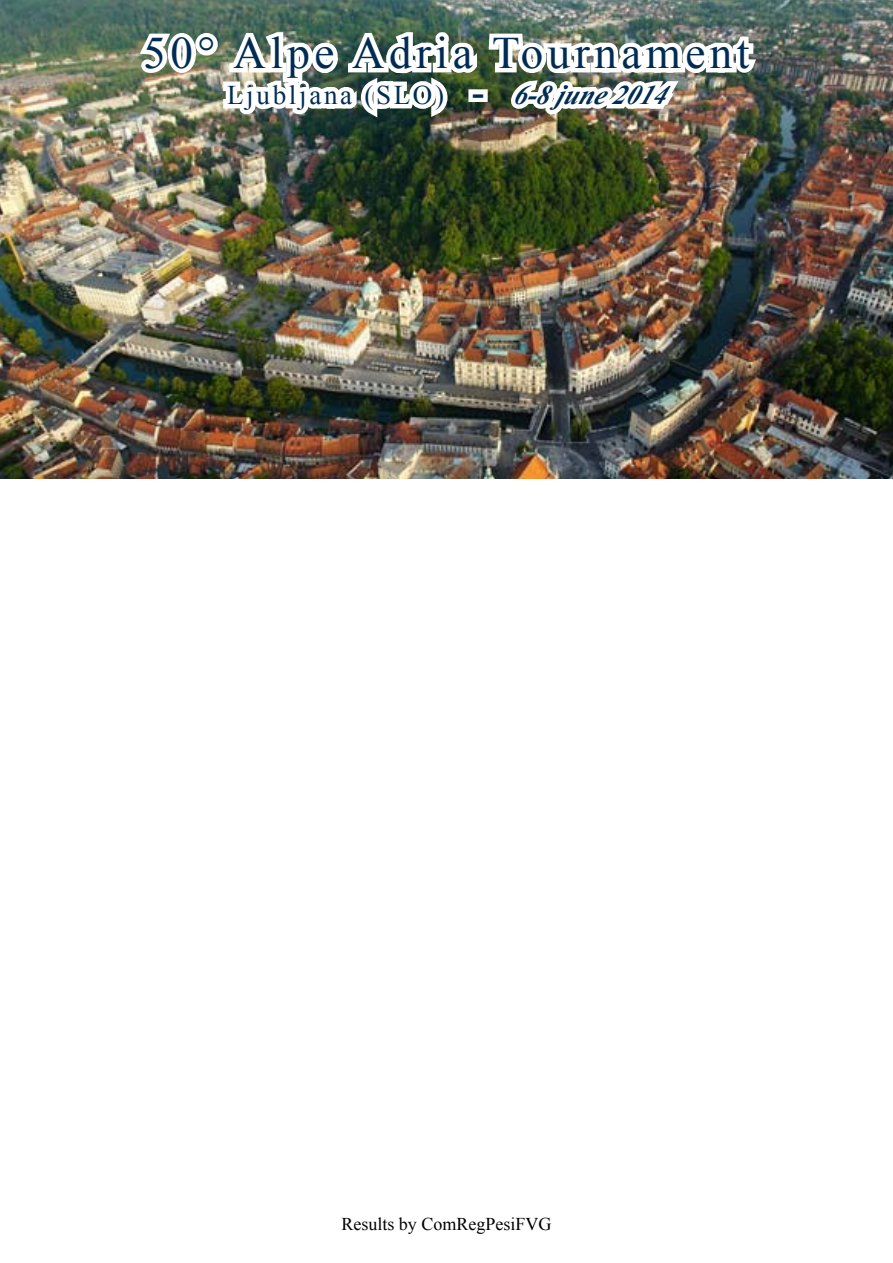
<style>
.page{position:relative;width:893px;height:1263px;background:#fff}
.page>*{position:absolute;margin:0;border:0;box-sizing:border-box;transform-origin:0 0}
.t1{font:45px "Times New Roman";letter-spacing:.1em;color:#002c53}
.t2{font:27px "Times New Roman";letter-spacing:.1em;color:#002c53}
.t3{font:18px "Times New Roman";color:#000}
.s1{font-weight:700;font-size:36px}
.s2{font-weight:700;font-style:italic}
</style>
<div class="page">
<img style="left:0;top:0;width:893px;height:478px">
<img style="left:133px;top:0;width:629px;height:158px">
<h1 class="t1" style="left:144px;top:23px;width:607px">50° Alpe Adria Tournament</h1>
<p class="t2" style="left:227px;top:77px;width:450px">Ljubljana (SLO) <span class="s1">-</span> <span class="s2">6-8june2014</span></p>
<p class="t3" style="left:341px;top:1212px;width:212px">Results by ComRegPesiFVG</p>
</div>
